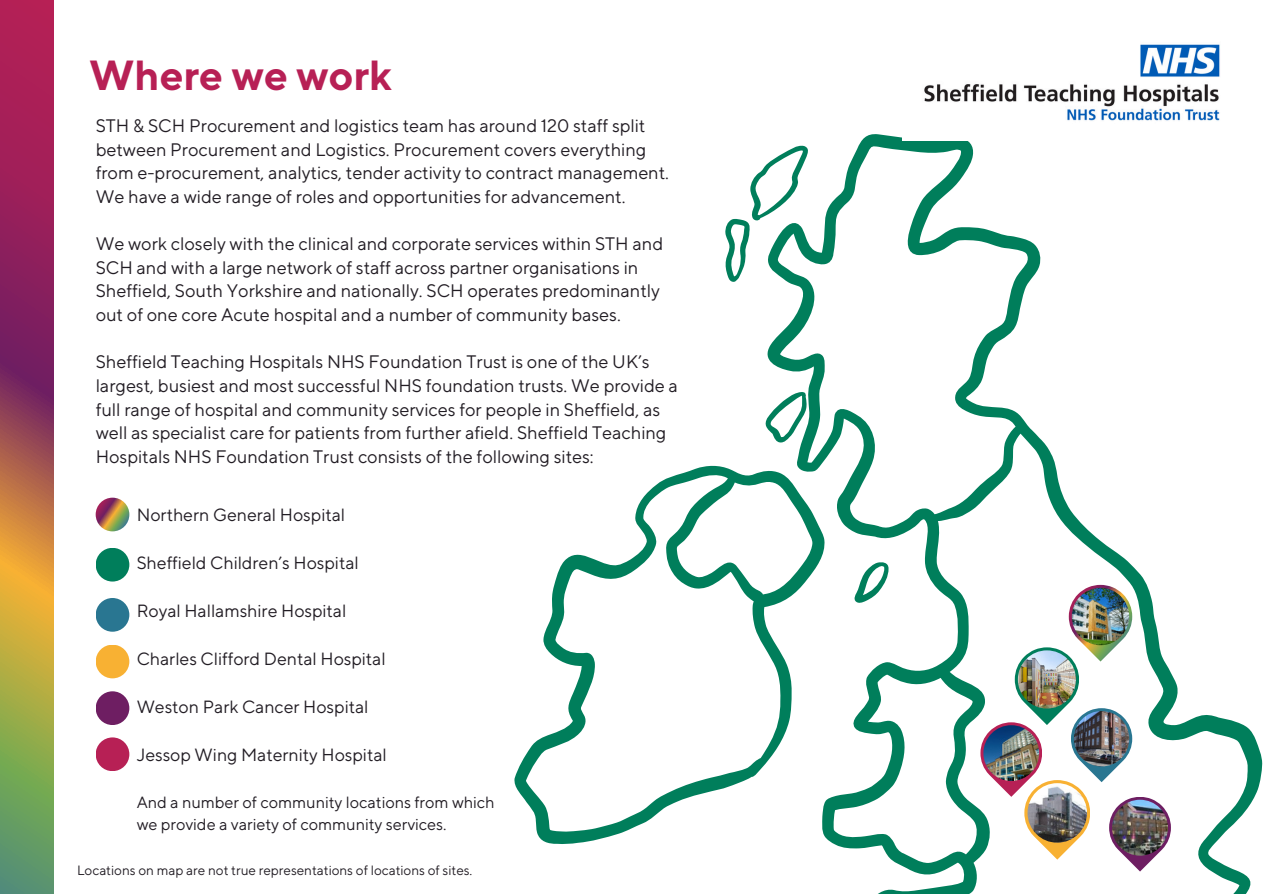
<style>
.page{position:relative;width:1263px;height:894px;background:#fff}
.page>*{position:absolute;margin:0;border:0;box-sizing:border-box;transform-origin:0 0}
.t1{font:700 42px "TT Norms";color:#b72055}
.t2{font:18px/23.7px "TT Norms Pro";color:#221d24}
.t3{font:17.55px "TT Norms Pro";color:#221d24}
.t4{font:16.2px/21.8px "TT Norms Pro";color:#221d24}
.t5{font:13.35px "TT Norms Pro";color:#221d24}
</style>
<div class="page">
<svg style="left:0;top:0;width:54px;height:893px;background:#9e5f52"></svg>
<svg style="left:514px;top:465px;width:247px;height:379px"></svg>
<svg style="left:761px;top:134px;width:501px;height:759px"></svg>
<svg style="left:764px;top:391px;width:43px;height:51px"></svg>
<svg style="left:853px;top:561px;width:36px;height:43px"></svg>
<svg style="left:725px;top:144px;width:83px;height:138px"></svg>
<svg style="left:96px;top:497px;width:33px;height:34px"></svg>
<div style="left:96px;top:547px;width:33px;height:34px;background:#007e5b;border-radius:50%"></div>
<div style="left:96px;top:597px;width:33px;height:34px;background:#297691;border-radius:50%"></div>
<div style="left:96px;top:644px;width:33px;height:34px;background:#f8b133;border-radius:50%"></div>
<div style="left:96px;top:691px;width:33px;height:33px;background:#6e1e62;border-radius:50%"></div>
<img style="left:980px;top:584px;width:191px;height:287px">
<img style="left:1018px;top:650px;width:58px;height:58px;border-radius:50%">
<div style="left:96px;top:737px;width:33px;height:34px;background:#b72055;border-radius:50%"></div>
<img style="left:902px;top:44px;width:318px;height:96px">
<p class="t1" style="left:89px;top:50px;width:304px">Where we work</p>
<p class="t2" style="left:96px;top:114px;width:575px">STH &amp; SCH Procurement and logistics team has around 120 staff split between Procurement and Logistics. Procurement covers everything from e-procurement, analytics, tender activity to contract management.<br>We have a wide range of roles and opportunities for advancement.</p>
<p class="t2" style="left:96px;top:232px;width:569px">We work closely with the clinical and corporate services within STH and SCH and with a large network of staff across partner organisations in Sheffield, South Yorkshire and nationally. SCH operates predominantly out of one core Acute hospital and a number of community bases.</p>
<p class="t2" style="left:96px;top:351px;width:584px">Sheffield Teaching Hospitals NHS Foundation Trust is one of the UK’s largest, busiest and most successful NHS foundation trusts. We provide a full range of hospital and community services for people in Sheffield, as well as specialist care for patients from further afield. Sheffield Teaching Hospitals NHS Foundation Trust consists of the following sites:</p>
<p class="t3" style="left:137px;top:504px;width:210px">Northern General Hospital</p>
<p class="t3" style="left:137px;top:552px;width:224px">Sheffield Children’s Hospital</p>
<h2 class="t3" style="left:137px;top:600px;width:211px">Royal Hallamshire Hospital</h2>
<h2 class="t3" style="left:137px;top:648px;width:250px">Charles Clifford Dental Hospital</h2>
<h2 class="t3" style="left:137px;top:696px;width:233px">Weston Park Cancer Hospital</h2>
<h2 class="t3" style="left:137px;top:744px;width:252px">Jessop Wing Maternity Hospital</h2>
<h2 class="t4" style="left:137px;top:791px;width:360px">And a number of community locations from which we provide a variety of community services.</h2>
<h2 class="t5" style="left:77px;top:861px;width:397px">Locations on map are not true representations of locations of sites.</h2>
</div>
